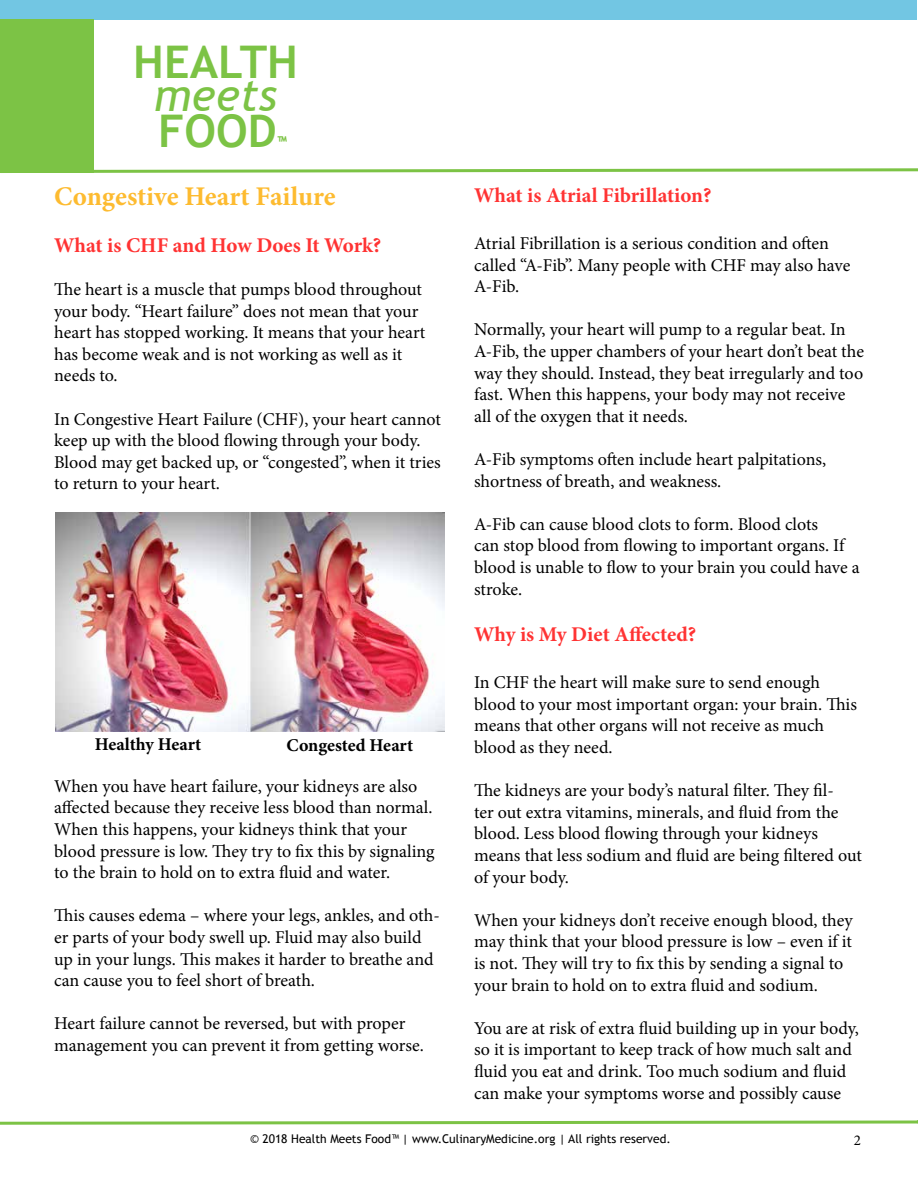
<style>
.page{position:relative;width:918px;height:1188px;background:#fff}
.page>*{position:absolute;margin:0;border:0;box-sizing:border-box;transform-origin:0 0}
.t1{font:700 45px "Trebuchet MS";color:#7cc345}
.t2{font:italic 45px "Trebuchet MS";color:#7cc345}
.t3{font:700 27px "Minion Pro";letter-spacing:-.005em;color:#fdbb30}
.t4{font:700 21px "Minion Pro";color:#f33}
.t5{font:18px/21.6px "Minion Pro";letter-spacing:-.005em;color:#000}
.t6{font:700 18px "Minion Pro";color:#000}
.t7{font:700 15px "Trebuchet MS";color:#7cc345}
.t8{font:15px "Minion Pro";color:#000}
.t9{font:12px "Trebuchet MS";color:#000}
</style>
<div class="page">
<div style="left:0;top:0;width:917px;height:19px;background:#72c6e3"></div>
<div style="left:0;top:19px;width:94px;height:154px;background:#7cc345"></div>
<svg style="left:94px;top:168px;width:824px;height:5px"></svg>
<svg style="left:0;top:1120px;width:918px;height:5px"></svg>
<img style="left:55px;top:513px;width:389px;height:218px">
<h1 class="t1" style="left:133px;top:33px;width:166px">HEALTH</h1>
<h1 class="t2" style="left:154px;top:68px;width:124px">meets</h1>
<h1 class="t1" style="left:158px;top:102px;width:120px">FOOD</h1>
<p class="t7" style="left:277px;top:132px;width:11px">™</p>
<h2 class="t3" style="left:54px;top:177px;width:283px">Congestive Heart Failure</h2>
<p class="t4" style="left:54px;top:230px;width:329px">What is CHF and How Does It Work?</p>
<p class="t5" style="left:54px;top:278px;width:373px">The heart is a muscle that pumps blood throughout your body. “Heart failure” does not mean that your heart has stopped working. It means that your heart has become weak and is not working as well as it needs to.</p>
<p class="t5" style="left:54px;top:408px;width:388px">In Congestive Heart Failure (CHF), your heart cannot keep up with the blood flowing through your body.<br>Blood may get backed up, or “congested”, when it tries to return to your heart.</p>
<p class="t4" style="left:474px;top:181px;width:239px">What is Atrial Fibrillation?</p>
<p class="t5" style="left:474px;top:232px;width:378px">Atrial Fibrillation is a serious condition and often called “A-Fib”. Many people with CHF may also have<br>A-Fib.</p>
<p class="t5" style="left:474px;top:319px;width:391px">Normally, your heart will pump to a regular beat. In A-Fib, the upper chambers of your heart don’t beat the way they should. Instead, they beat irregularly and too fast. When this happens, your body may not receive all of the oxygen that it needs.</p>
<p class="t5" style="left:474px;top:448px;width:353px">A-Fib symptoms often include heart palpitations, shortness of breath, and weakness.</p>
<p class="t5" style="left:474px;top:513px;width:387px">A-Fib can cause blood clots to form. Blood clots<br>can stop blood from flowing to important organs. If blood is unable to flow to your brain you could have a stroke.</p>
<p class="t4" style="left:474px;top:620px;width:224px">Why is My Diet Affected?</p>
<p class="t5" style="left:474px;top:672px;width:384px">In CHF the heart will make sure to send enough blood to your most important organ: your brain. This means that other organs will not receive as much blood as they need.</p>
<p class="t5" style="left:474px;top:780px;width:389px">The kidneys are your body’s natural filter. They fil-<br>ter out extra vitamins, minerals, and fluid from the blood. Less blood flowing through your kidneys means that less sodium and fluid are being filtered out of your body.</p>
<p class="t5" style="left:474px;top:909px;width:380px">When your kidneys don’t receive enough blood, they may think that your blood pressure is low – even if it is not. They will try to fix this by sending a signal to your brain to hold on to extra fluid and sodium.</p>
<p class="t5" style="left:474px;top:1017px;width:386px">You are at risk of extra fluid building up in your body, so it is important to keep track of how much salt and fluid you eat and drink. Too much sodium and fluid can make your symptoms worse and possibly cause</p>
<p class="t9" style="left:250px;top:1132px;width:422px">© 2018 Health Meets Food™ | www.CulinaryMedicine.org | All rights reserved.</p>
<p class="t6" style="left:95px;top:731px;width:108px">Healthy Heart</p>
<p class="t6" style="left:286px;top:733px;width:128px">Congested Heart</p>
<p class="t5" style="left:54px;top:775px;width:382px">When you have heart failure, your kidneys are also affected because they receive less blood than normal.<br>When this happens, your kidneys think that your blood pressure is low. They try to fix this by signaling to the brain to hold on to extra fluid and water.</p>
<p class="t5" style="left:54px;top:905px;width:387px">This causes edema – where your legs, ankles, and oth&shy;er parts of your body swell up. Fluid may also build up in your lungs. This makes it harder to breathe and can cause you to feel short of breath.</p>
<p class="t5" style="left:54px;top:1013px;width:371px">Heart failure cannot be reversed, but with proper management you can prevent it from getting worse.</p>
<p class="t8" style="left:854px;top:1130px;width:9px">2</p>
</div>
